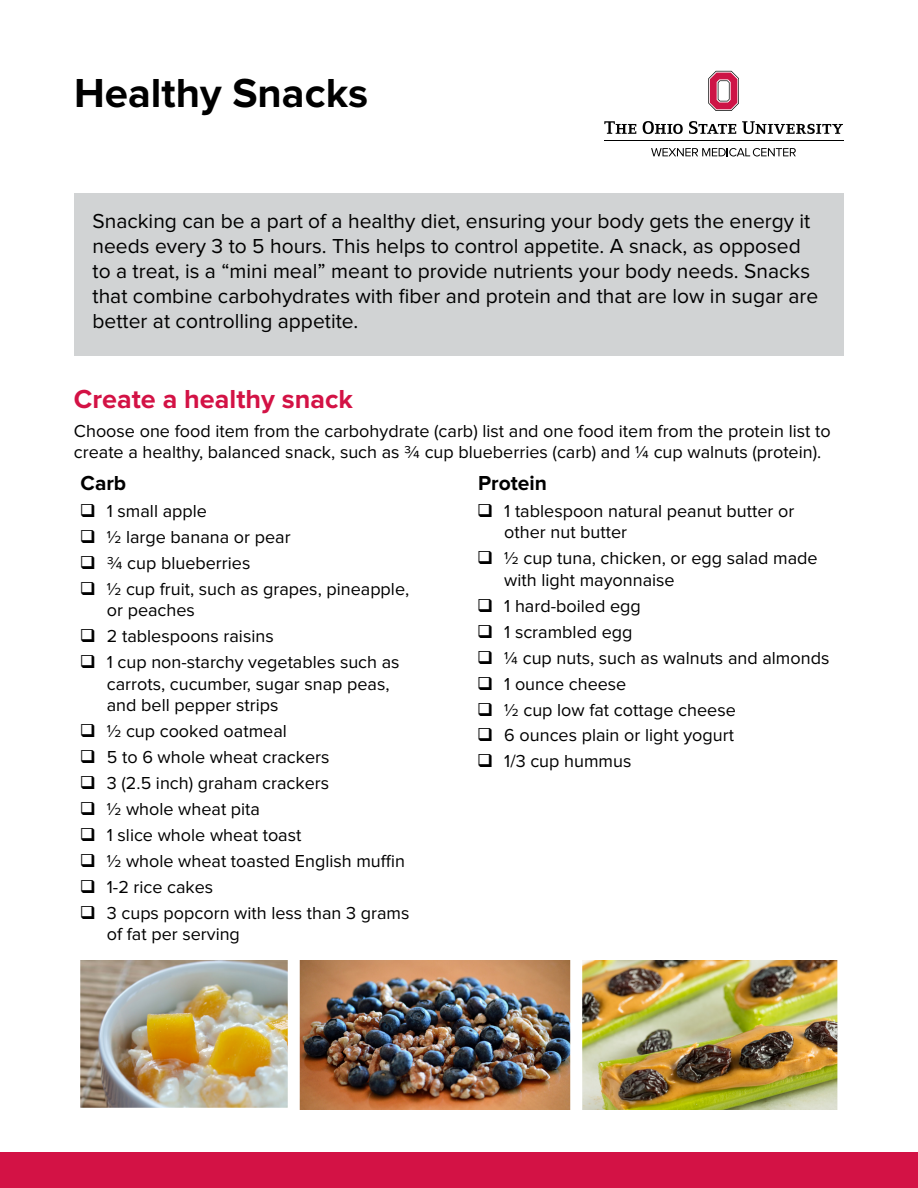
<style>
.page{position:relative;width:918px;height:1188px;background:#fff}
.page>*{position:absolute;margin:0;border:0;box-sizing:border-box;transform-origin:0 0}
.t1{font:700 42px "Proxima Nova";color:#000}
.t2{font:700 27px "Proxima Nova";color:#d31245}
.t3{font:21px/25.2px "Proxima Nova";color:#000}
.t4{font:700 21px "Proxima Nova";color:#000}
.t5{font:18px/26px "Proxima Nova";color:#000}
</style>
<div class="page">
<div style="left:0;top:1152px;width:918px;height:36px;background:#d31245"></div>
<svg style="left:651px;top:148px;width:145px;height:9px"></svg>
<svg style="left:604px;top:121px;width:32px;height:13px"></svg>
<svg style="left:643px;top:121px;width:40px;height:13px"></svg>
<svg style="left:689px;top:121px;width:47px;height:13px"></svg>
<svg style="left:742px;top:121px;width:101px;height:13px"></svg>
<svg style="left:708px;top:71px;width:31px;height:40px"></svg>
<hr style="left:604px;top:141px;width:239px;height:1px;background:#000">
<div style="left:74px;top:193px;width:769px;height:163px;background:#d1d3d4"></div>
<img style="left:81px;top:961px;width:206px;height:146px">
<div style="left:74px;top:954px;width:220px;height:160px;border:6px solid #fff"></div>
<img style="left:301px;top:961px;width:268px;height:148px">
<div style="left:294px;top:954px;width:282px;height:162px;border:6px solid #fff"></div>
<img style="left:583px;top:961px;width:253px;height:148px">
<div style="left:576px;top:954px;width:267px;height:162px;border:6px solid #fff"></div>
<h1 class="t1" style="left:74px;top:69px;width:296px">Healthy Snacks</h1>
<p class="t3" style="left:93px;top:208px;width:727px">Snacking can be a part of a healthy diet, ensuring your body gets the energy it needs every 3 to 5 hours. This helps to control appetite. A snack, as opposed to a treat, is a “mini meal” meant to provide nutrients your body needs. Snacks that combine carbohydrates with fiber and protein and that are low in sugar are better at controlling appetite.</p>
<h2 class="t2" style="left:74px;top:384px;width:281px">Create a healthy snack</h2>
<p class="t5" style="left:74px;top:420px;width:758px;line-height:21.6px">Choose one food item from the carbohydrate (carb) list and one food item from the protein list to create a healthy, balanced snack, such as ¾ cup blueberries (carb) and ¼ cup walnuts (protein).</p>
<p class="t4" style="left:81px;top:471px;width:47px">Carb</p>
<p class="t4" style="left:478px;top:471px;width:70px">Protein</p>
<p class="t5" style="left:107px;top:498px;width:304px">1 small apple<br>½ large banana or pear<br>¾ cup blueberries<br>½ cup fruit, such as grapes, pineapple,</p>
<p class="t5" style="left:107px;top:597px;width:294px">or peaches<br>2 tablespoons raisins<br>1 cup non-starchy vegetables such as</p>
<p class="t5" style="left:107px;top:673px;width:284px;line-height:21.6px">carrots, cucumber, sugar snap peas, and bell pepper strips</p>
<p class="t5" style="left:107px;top:718px;width:304px">½ cup cooked oatmeal<br>5 to 6 whole wheat crackers<br>3 (2.5 inch) graham crackers<br>½ whole wheat pita<br>1 slice whole wheat toast<br>½ whole wheat toasted English muffin<br>1-2 rice cakes<br>3 cups popcorn with less than 3 grams</p>
<p class="t5" style="left:107px;top:921px;width:135px">of fat per serving</p>
<p class="t5" style="left:504px;top:500px;width:292px;line-height:21.6px">1 tablespoon natural peanut butter or other nut butter</p>
<p class="t5" style="left:504px;top:548px;width:315px;line-height:21.6px">½ cup tuna, chicken, or egg salad made with light mayonnaise</p>
<p class="t5" style="left:504px;top:593px;width:327px">1 hard-boiled egg<br>1 scrambled egg<br>¼ cup nuts, such as walnuts and almonds<br>1 ounce cheese<br>½ cup low fat cottage cheese<br>6 ounces plain or light yogurt<br>1/3 cup hummus</p>
</div>
